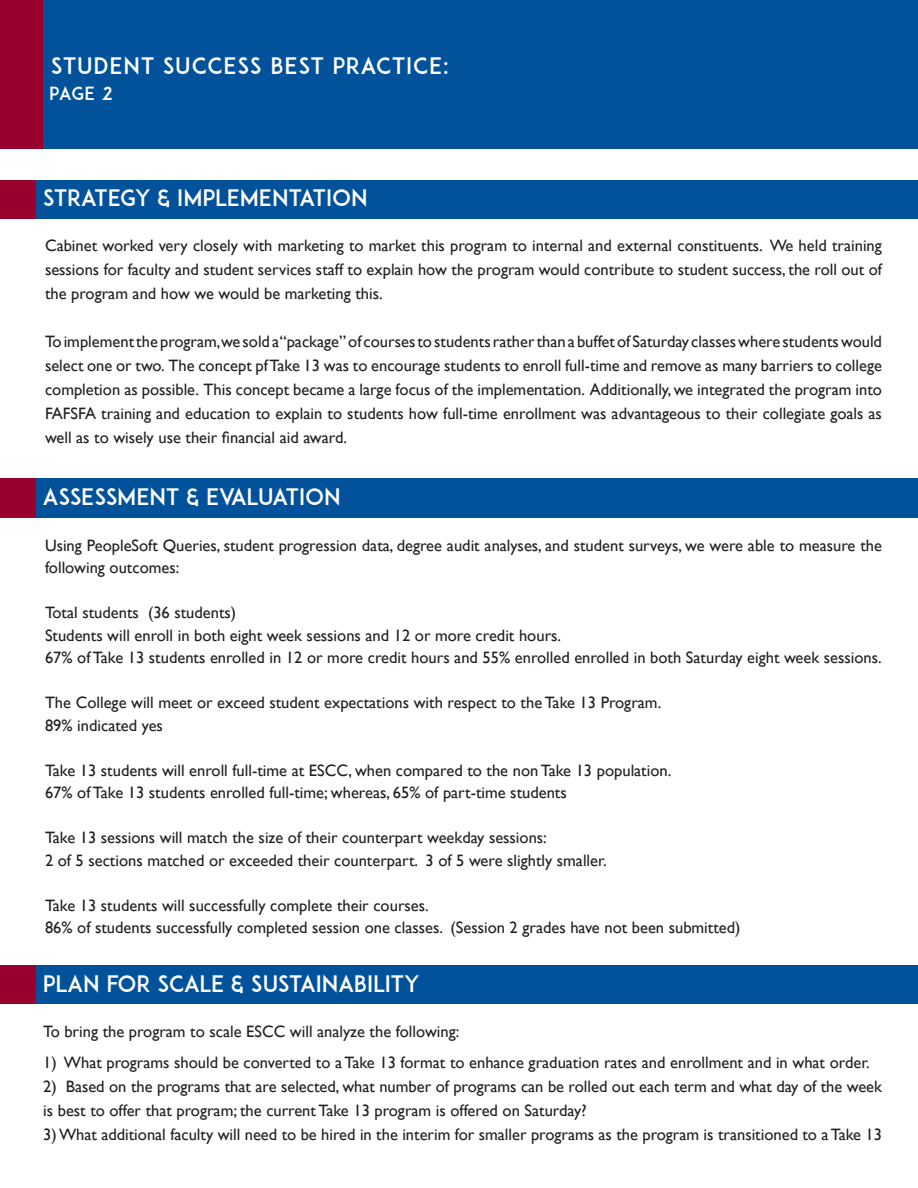
<style>
.page{position:relative;width:918px;height:1188px;background:#fff}
.page>*{position:absolute;margin:0;border:0;box-sizing:border-box;transform-origin:0 0}
.t1{font:22.5px "ADAM.CGPRO";color:#fff}
.t2{font:22.5px "ADAM.CGPRO";letter-spacing:.04em;color:#fff}
.t3{font:18px "ADAM.CGPRO";color:#fff}
.t4{font:16.5px/22.5px "Gill Sans";color:#231f20}
</style>
<div class="page">
<div style="left:0;top:0;width:918px;height:148px;background:#01529a"></div>
<div style="left:0;top:0;width:42px;height:148px;background:#98012d"></div>
<div style="left:0;top:478px;width:36px;height:40px;background:#98012d"></div>
<div style="left:36px;top:478px;width:882px;height:40px;background:#01529a"></div>
<div style="left:0;top:965px;width:36px;height:39px;background:#98012d"></div>
<div style="left:36px;top:965px;width:882px;height:39px;background:#01529a"></div>
<div style="left:0;top:180px;width:36px;height:39px;background:#98012d"></div>
<div style="left:36px;top:180px;width:882px;height:39px;background:#01529a"></div>
<h1 class="t2" style="left:51px;top:53px;width:400px">STUDENT SUCCESS BEST PRACTICE:</h1>
<p class="t3" style="left:49px;top:82px;width:65px">PAGE 2</p>
<h1 class="t1" style="left:43px;top:184px;width:327px">STRATEGY &amp; IMPLEMENTATION</h1>
<p class="t4" style="left:45px;top:233px;width:839px;line-height:24px;text-align:justify">Cabinet worked very closely with marketing to market this program to internal and external constituents. We held training sessions for faculty and student services staff to explain how the program would contribute to student success, the roll out of the program and how we would be marketing this.</p>
<p class="t4" style="left:45px;top:329px;width:839px;line-height:24px;text-align:justify">To implement the program,we sold a “package” of courses to students rather than a buffet of Saturday classes where students would select one or two. The concept pf Take 13 was to encourage students to enroll full-time and remove as many barriers to college completion as possible. This concept became a large focus of the implementation. Additionally, we integrated the program into FAFSFA training and education to explain to students how full-time enrollment was advantageous to their collegiate goals as well as to wisely use their financial aid award.</p>
<h1 class="t1" style="left:43px;top:483px;width:300px">ASSESSMENT &amp; EVALUATION</h1>
<p class="t4" style="left:45px;top:534px;width:839px">Using PeopleSoft Queries, student progression data, degree audit analyses, and student surveys, we were able to measure the following outcomes:</p>
<p class="t4" style="left:45px;top:601px;width:838px">Total students (36 students)<br>Students will enroll in both eight week sessions and 12 or more credit hours.<br>67% of Take 13 students enrolled in 12 or more credit hours and 55% enrolled enrolled in both Saturday eight week sessions.</p>
<p class="t4" style="left:45px;top:691px;width:618px">The College will meet or exceed student expectations with respect to the Take 13 Program.<br>89% indicated yes</p>
<p class="t4" style="left:45px;top:759px;width:628px">Take 13 students will enroll full-time at ESCC, when compared to the non Take 13 population.<br>67% of Take 13 students enrolled full-time; whereas, 65% of part-time students</p>
<p class="t4" style="left:45px;top:826px;width:563px">Take 13 sessions will match the size of their counterpart weekday sessions:<br>2 of 5 sections matched or exceeded their counterpart. 3 of 5 were slightly smaller.</p>
<p class="t4" style="left:45px;top:894px;width:697px">Take 13 students will successfully complete their courses.<br>86% of students successfully completed session one classes. (Session 2 grades have not been submitted)</p>
<h1 class="t1" style="left:43px;top:970px;width:378px">PLAN FOR SCALE &amp; SUSTAINABILITY</h1>
<p class="t4" style="left:43px;top:1020px;width:418px">To bring the program to scale ESCC will analyze the following:</p>
<p class="t4" style="left:43px;top:1051px;width:828px">1) What programs should be converted to a Take 13 format to enhance graduation rates and enrollment and in what order.</p>
<p class="t4" style="left:43px;top:1074px;width:840px;line-height:24px">2) Based on the programs that are selected, what number of programs can be rolled out each term and what day of the week is best to offer that program; the current Take 13 program is offered on Saturday?</p>
<p class="t4" style="left:43px;top:1123px;width:840px">3) What additional faculty will need to be hired in the interim for smaller programs as the program is transitioned to a Take 13</p>
</div>
